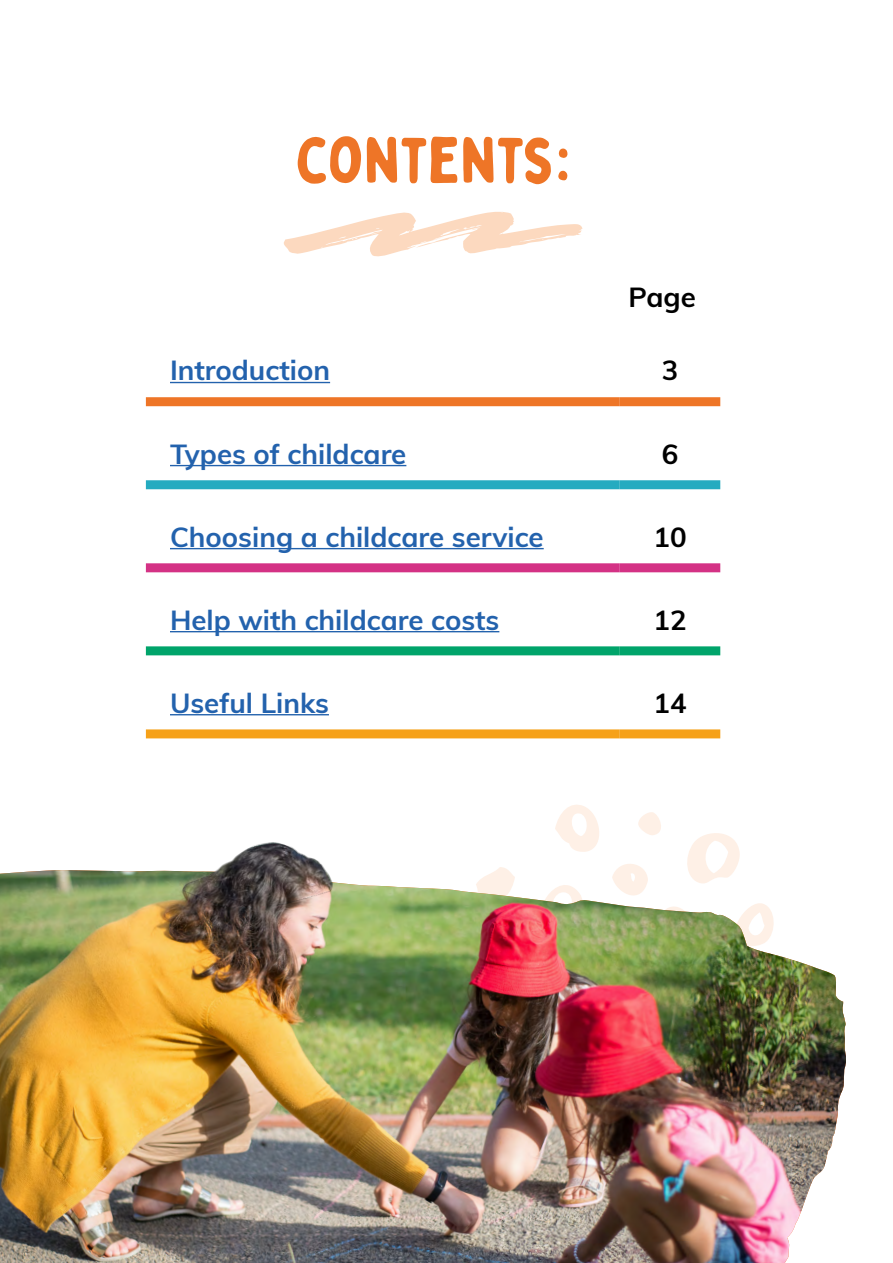
<style>
.page{position:relative;width:893px;height:1263px;background:#fff}
.page>*{position:absolute;margin:0;border:0;box-sizing:border-box;transform-origin:0 0}
.t1{font:64.5px "Bobby Jones Soft";color:#ee7527}
.t2{font:700 27.6px "Muli";color:#2362ad}
.t3{font:700 27.6px "Muli";color:#000}
</style>
<div class="page">
<svg style="left:497px;top:867px;width:11px;height:3px"></svg>
<svg style="left:616px;top:864px;width:28px;height:6px"></svg>
<svg style="left:638px;top:812px;width:23px;height:23px"></svg>
<svg style="left:555px;top:805px;width:44px;height:47px"></svg>
<svg style="left:687px;top:833px;width:53px;height:37px"></svg>
<img style="left:0;top:870px;width:846px;height:393px">
<svg style="left:284px;top:211px;width:298px;height:46px"></svg>
<div style="left:146px;top:397px;width:474px;height:9px;background:#ee7527"></div>
<div style="left:620px;top:397px;width:100px;height:9px;background:#ee7527"></div>
<div style="left:146px;top:480px;width:474px;height:9px;background:#25abc0"></div>
<div style="left:620px;top:480px;width:100px;height:9px;background:#25abc0"></div>
<div style="left:146px;top:563px;width:474px;height:9px;background:#d43285"></div>
<div style="left:620px;top:563px;width:100px;height:9px;background:#d43285"></div>
<div style="left:146px;top:646px;width:474px;height:9px;background:#00a46a"></div>
<div style="left:620px;top:646px;width:100px;height:9px;background:#00a46a"></div>
<div style="left:146px;top:729px;width:474px;height:9px;background:#f6a119"></div>
<div style="left:620px;top:729px;width:100px;height:9px;background:#f6a119"></div>
<hr style="left:170px;top:382px;width:160px;height:1px;background:#2362ad">
<hr style="left:170px;top:465px;width:236px;height:1px;background:#2362ad">
<hr style="left:170px;top:548px;width:374px;height:1px;background:#2362ad">
<hr style="left:170px;top:631px;width:329px;height:1px;background:#2362ad">
<hr style="left:170px;top:714px;width:159px;height:1px;background:#2362ad">
<img style="left:151px;top:842px;width:203px;height:67px">
<h1 class="t1" style="left:296px;top:120px;width:276px">CONTENTS:</h1>
<p class="t3" style="left:629px;top:276px;width:69px">Page</p>
<p class="t2" style="left:170px;top:350px;width:162px">Introduction</p>
<p class="t3" style="left:662px;top:350px;width:18px">3</p>
<p class="t2" style="left:170px;top:433px;width:238px">Types of childcare</p>
<p class="t3" style="left:662px;top:433px;width:18px">6</p>
<p class="t2" style="left:170px;top:516px;width:375px">Choosing a childcare service</p>
<p class="t3" style="left:653px;top:516px;width:35px">10</p>
<p class="t2" style="left:170px;top:599px;width:331px">Help with childcare costs</p>
<p class="t3" style="left:653px;top:599px;width:35px">12</p>
<p class="t2" style="left:170px;top:682px;width:160px">Useful Links</p>
<p class="t3" style="left:653px;top:682px;width:35px">14</p>
</div>
